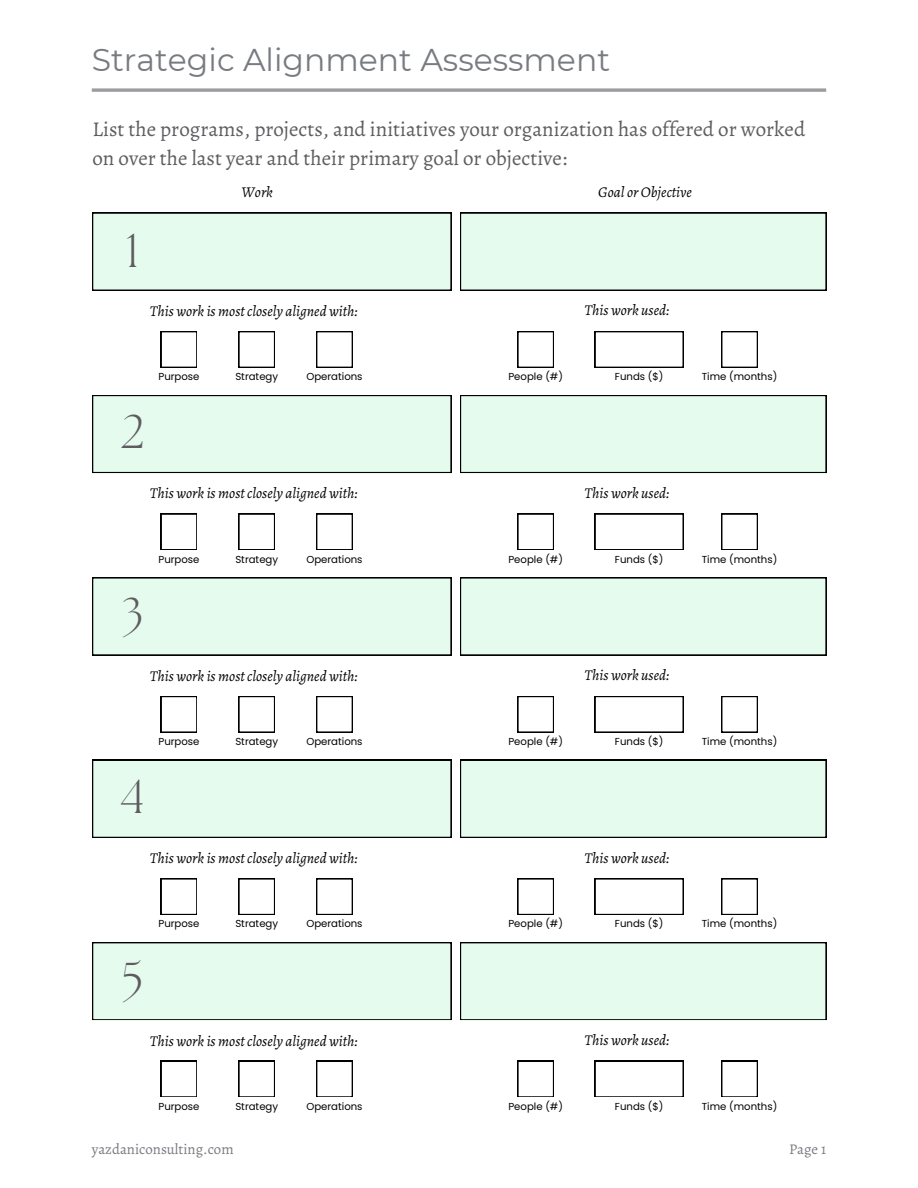
<style>
.page{position:relative;width:918px;height:1188px;background:#fff}
.page>*{position:absolute;margin:0;border:0;box-sizing:border-box;transform-origin:0 0}
.t1{font:300 47.4px "The Seasons";color:#5e5c60}
.t2{font:31.5px "Montserrat";color:#787b80}
.t3{font:21px/29.2px "Alegreya";color:#5e5c60}
.t4{font:italic 15px "Alegreya";color:#000}
.t5{font:14.85px "Alegreya";color:#787b80}
.t6{font:10.2px "Poppins";color:#000}
</style>
<div class="page">
<svg style="left:92px;top:88px;width:734px;height:4px;background:#aca9ae"></svg>
<div style="left:92px;top:213px;width:359px;height:77px;background:#e5fbee"></div>
<div style="left:460px;top:213px;width:366px;height:77px;background:#e5fbee"></div>
<div style="left:92px;top:395px;width:359px;height:78px;background:#e5fbee"></div>
<div style="left:460px;top:395px;width:366px;height:78px;background:#e5fbee"></div>
<div style="left:92px;top:577px;width:359px;height:78px;background:#e5fbee"></div>
<div style="left:460px;top:577px;width:366px;height:78px;background:#e5fbee"></div>
<div style="left:92px;top:760px;width:359px;height:77px;background:#e5fbee"></div>
<div style="left:460px;top:760px;width:366px;height:77px;background:#e5fbee"></div>
<div style="left:92px;top:942px;width:359px;height:78px;background:#e5fbee"></div>
<div style="left:460px;top:942px;width:366px;height:78px;background:#e5fbee"></div>
<div style="left:239px;top:331px;width:36px;height:37px;background:#000"></div>
<svg style="left:239px;top:332px;width:35px;height:35px"></svg>
<div style="left:161px;top:331px;width:36px;height:37px;background:#000"></div>
<svg style="left:161px;top:332px;width:36px;height:35px"></svg>
<div style="left:316px;top:331px;width:37px;height:37px;background:#000"></div>
<svg style="left:317px;top:332px;width:35px;height:35px"></svg>
<div style="left:595px;top:331px;width:89px;height:37px;background:#000"></div>
<svg style="left:595px;top:332px;width:88px;height:35px;background:#f5f5f5"></svg>
<div style="left:518px;top:331px;width:36px;height:37px;background:#000"></div>
<svg style="left:518px;top:332px;width:35px;height:35px"></svg>
<div style="left:721px;top:331px;width:37px;height:37px;background:#000"></div>
<svg style="left:722px;top:332px;width:35px;height:35px"></svg>
<svg style="left:239px;top:514px;width:36px;height:36px"></svg>
<svg style="left:161px;top:514px;width:36px;height:36px"></svg>
<div style="left:316px;top:514px;width:37px;height:36px;background:#000"></div>
<svg style="left:317px;top:514px;width:35px;height:35px"></svg>
<svg style="left:595px;top:514px;width:89px;height:36px"></svg>
<svg style="left:518px;top:514px;width:36px;height:36px"></svg>
<div style="left:721px;top:514px;width:37px;height:36px;background:#000"></div>
<svg style="left:722px;top:514px;width:35px;height:35px"></svg>
<div style="left:239px;top:696px;width:36px;height:37px;background:#000"></div>
<svg style="left:239px;top:697px;width:35px;height:35px"></svg>
<div style="left:161px;top:696px;width:36px;height:37px;background:#000"></div>
<svg style="left:161px;top:697px;width:36px;height:35px"></svg>
<div style="left:316px;top:696px;width:37px;height:37px;background:#000"></div>
<svg style="left:317px;top:697px;width:35px;height:35px"></svg>
<div style="left:595px;top:696px;width:89px;height:37px;background:#000"></div>
<svg style="left:595px;top:697px;width:88px;height:35px;background:#f5f5f5"></svg>
<div style="left:518px;top:696px;width:36px;height:37px;background:#000"></div>
<svg style="left:518px;top:697px;width:35px;height:35px"></svg>
<div style="left:721px;top:696px;width:37px;height:37px;background:#000"></div>
<svg style="left:722px;top:697px;width:35px;height:35px"></svg>
<div style="left:239px;top:878px;width:36px;height:37px;background:#000"></div>
<svg style="left:239px;top:879px;width:35px;height:35px"></svg>
<div style="left:161px;top:878px;width:36px;height:37px;background:#000"></div>
<svg style="left:161px;top:879px;width:36px;height:35px"></svg>
<div style="left:316px;top:878px;width:37px;height:37px;background:#000"></div>
<svg style="left:317px;top:879px;width:35px;height:35px"></svg>
<div style="left:595px;top:878px;width:89px;height:37px;background:#000"></div>
<svg style="left:595px;top:879px;width:88px;height:35px;background:#f5f5f5"></svg>
<div style="left:518px;top:878px;width:36px;height:37px;background:#000"></div>
<svg style="left:518px;top:879px;width:35px;height:35px"></svg>
<div style="left:721px;top:878px;width:37px;height:37px;background:#000"></div>
<svg style="left:722px;top:879px;width:35px;height:35px"></svg>
<svg style="left:239px;top:1061px;width:36px;height:36px"></svg>
<svg style="left:161px;top:1061px;width:36px;height:36px"></svg>
<div style="left:316px;top:1061px;width:37px;height:36px;background:#000"></div>
<svg style="left:317px;top:1062px;width:35px;height:35px"></svg>
<svg style="left:595px;top:1061px;width:89px;height:36px"></svg>
<svg style="left:518px;top:1061px;width:36px;height:36px"></svg>
<div style="left:721px;top:1061px;width:37px;height:36px;background:#000"></div>
<svg style="left:722px;top:1062px;width:35px;height:35px"></svg>
<h2 class="t2" style="left:92px;top:40px;width:520px">Strategic Alignment Assessment</h2>
<h1 class="t3" style="left:92px;top:115px;width:714px">List the programs, projects, and initiatives your organization has offered or worked on over the last year and their primary goal or objective:</h1>
<p class="t1" style="left:126px;top:229px;width:15px">1</p>
<h3 class="t4" style="left:242px;top:182px;width:33px">Work</h3>
<p class="t4" style="left:598px;top:182px;width:95px">Goal or Objective</p>
<h3 class="t4" style="left:150px;top:301px;width:210px">This work is most closely aligned with:</h3>
<h3 class="t4" style="left:584px;top:300px;width:87px">This work used:</h3>
<p class="t6" style="left:159px;top:369px;width:43px">Purpose</p>
<p class="t6" style="left:235px;top:369px;width:44px">Strategy</p>
<p class="t6" style="left:306px;top:369px;width:58px">Operations</p>
<p class="t6" style="left:508px;top:369px;width:56px">People (#)</p>
<p class="t6" style="left:615px;top:369px;width:50px">Funds ($)</p>
<p class="t6" style="left:702px;top:369px;width:77px">Time (months)</p>
<p class="t1" style="left:121px;top:411px;width:25px">2</p>
<p class="t4" style="left:150px;top:483px;width:210px">This work is most closely aligned with:</p>
<p class="t1" style="left:121px;top:593px;width:24px">3</p>
<p class="t6" style="left:159px;top:552px;width:43px">Purpose</p>
<p class="t6" style="left:235px;top:552px;width:44px">Strategy</p>
<p class="t6" style="left:306px;top:552px;width:58px">Operations</p>
<p class="t4" style="left:150px;top:665px;width:210px">This work is most closely aligned with:</p>
<p class="t6" style="left:159px;top:734px;width:43px">Purpose</p>
<p class="t6" style="left:235px;top:734px;width:44px">Strategy</p>
<h3 class="t6" style="left:306px;top:734px;width:58px">Operations</h3>
<h3 class="t1" style="left:120px;top:775px;width:26px">4</h3>
<p class="t4" style="left:150px;top:848px;width:210px">This work is most closely aligned with:</p>
<p class="t1" style="left:122px;top:958px;width:23px">5</p>
<p class="t6" style="left:159px;top:917px;width:43px">Purpose</p>
<h3 class="t6" style="left:235px;top:917px;width:44px">Strategy</h3>
<p class="t6" style="left:306px;top:917px;width:58px">Operations</p>
<p class="t4" style="left:150px;top:1030px;width:210px">This work is most closely aligned with:</p>
<h3 class="t6" style="left:159px;top:1099px;width:43px">Purpose</h3>
<p class="t6" style="left:235px;top:1099px;width:44px">Strategy</p>
<p class="t6" style="left:306px;top:1099px;width:58px">Operations</p>
<p class="t4" style="left:584px;top:482px;width:87px">This work used:</p>
<p class="t6" style="left:508px;top:552px;width:56px">People (#)</p>
<h3 class="t6" style="left:615px;top:552px;width:50px">Funds ($)</h3>
<p class="t6" style="left:702px;top:552px;width:77px">Time (months)</p>
<p class="t4" style="left:584px;top:665px;width:87px">This work used:</p>
<h3 class="t6" style="left:508px;top:734px;width:56px">People (#)</h3>
<p class="t6" style="left:615px;top:734px;width:50px">Funds ($)</p>
<p class="t6" style="left:702px;top:734px;width:77px">Time (months)</p>
<p class="t4" style="left:584px;top:847px;width:87px">This work used:</p>
<p class="t6" style="left:508px;top:917px;width:56px">People (#)</p>
<p class="t6" style="left:615px;top:917px;width:50px">Funds ($)</p>
<h3 class="t6" style="left:702px;top:917px;width:77px">Time (months)</h3>
<h3 class="t4" style="left:584px;top:1030px;width:87px">This work used:</h3>
<p class="t6" style="left:508px;top:1099px;width:56px">People (#)</p>
<p class="t6" style="left:615px;top:1099px;width:50px">Funds ($)</p>
<h3 class="t6" style="left:702px;top:1099px;width:77px">Time (months)</h3>
<h3 class="t5" style="left:92px;top:1139px;width:143px">yazdaniconsulting.com</h3>
<h3 class="t5" style="left:789px;top:1139px;width:39px">Page 1</h3>
</div>
